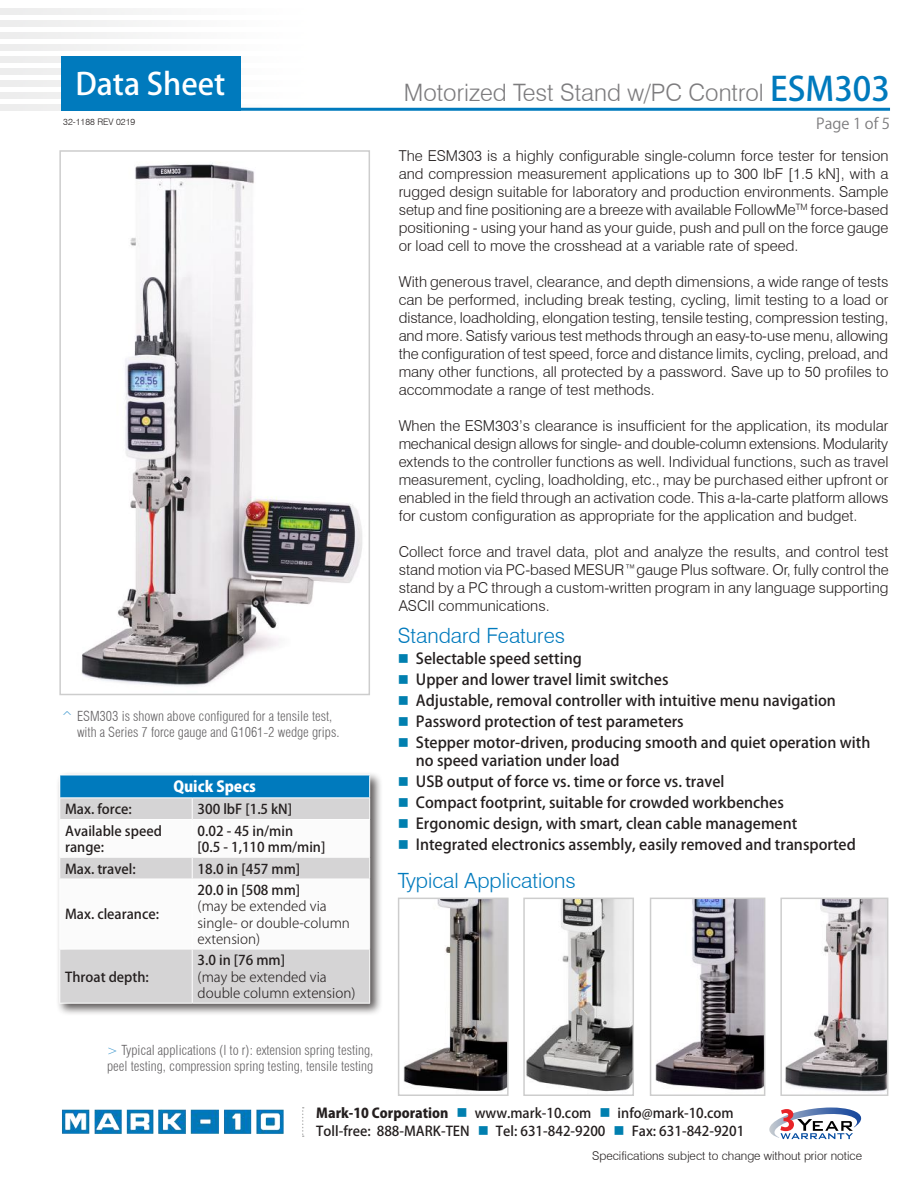
<style>
.page{position:relative;width:918px;height:1188px;background:#fff}
.page>*{position:absolute;margin:0;border:0;box-sizing:border-box;transform-origin:0 0}
.t1{font:500 30.3px "Koz Go Std";color:#fff}
.t2{font:300 24px "Swiss 721 BT";color:#7d7c7e}
.t3{font:300 21px "Swiss 721 BT";color:#007abd}
.t4{font:300 15px/18px "Swiss 721 BT";color:#241f1f;text-align:justify}
.t5{font:500 15px/18px "Koz Go Std";color:#241f1f}
.t6{font:800 15px "Koz Go Std";color:#fff}
.t7{font:15px "Koz Go Std";color:#7d7c7e}
.t8{font:500 13.5px/16.2px "Koz Go Std";color:#241f1f}
.t9{font:300 condensed 13.5px/16.2px "Swiss 721 BT";color:#656365}
.t10{font:300 13.5px/16.2px "Koz Go Std";color:#241f1f}
.t11{font:300 12px "Swiss 721 BT";color:#241f1f}
.t12{font:300 9px "Swiss 721 BT";color:#241f1f}
.s1{font-family:"Koz Go Pro";font-weight:500;font-size:33px;color:#007abd}
.s2{color:#3f98ce}
.s3{color:#007faf}
.s4{font-weight:800}
</style>
<div class="page">
<img style="left:0;top:56px;width:241px;height:7px">
<img style="left:0;top:68px;width:241px;height:7px">
<img style="left:0;top:80px;width:241px;height:7px">
<img style="left:0;top:92px;width:241px;height:7px">
<img style="left:0;top:104px;width:311px;height:7px">
<hr style="left:61px;top:108px;width:829px;height:3px;background:#007abd">
<div style="left:61px;top:56px;width:179px;height:55px;background:#007abd"></div>
<svg style="left:302px;top:1107px;width:2px;height:30px"></svg>
<svg style="left:769px;top:1108px;width:92px;height:31px"></svg>
<img style="left:62px;top:1110px;width:222px;height:24px">
<div style="left:56px;top:771px;width:327px;height:246px;background:#241f1f;opacity:.75"></div>
<div style="left:60px;top:950px;width:309px;height:53px;background:#d5d4d5"></div>
<svg style="left:59px;top:775px;width:311px;height:174px"></svg>
<hr style="left:59px;top:879px;width:133px;height:1px;background:#fff">
<hr style="left:59px;top:879px;width:1px;height:70px;background:#fff">
<hr style="left:192px;top:879px;width:178px;height:1px;background:#fff">
<hr style="left:192px;top:879px;width:1px;height:70px;background:#fff">
<hr style="left:369px;top:879px;width:1px;height:70px;background:#fff">
<hr style="left:59px;top:949px;width:133px;height:1px;background:#fff">
<hr style="left:59px;top:950px;width:1px;height:53px;background:#fff">
<hr style="left:192px;top:949px;width:178px;height:1px;background:#fff">
<hr style="left:192px;top:950px;width:1px;height:53px;background:#fff">
<hr style="left:369px;top:950px;width:1px;height:53px;background:#fff">
<hr style="left:59px;top:1003px;width:133px;height:1px;background:#fff">
<hr style="left:192px;top:1003px;width:178px;height:1px;background:#fff">
<img style="left:81px;top:162px;width:281px;height:525px">
<div style="left:59px;top:150px;width:311px;height:545px;border:2px solid #cdcdcd"></div>
<img style="left:403px;top:901px;width:103px;height:190px">
<div style="left:398px;top:898px;width:111px;height:198px;border:2px solid #cdcdcd"></div>
<img style="left:526px;top:901px;width:105px;height:191px">
<div style="left:523px;top:898px;width:111px;height:198px;border:2px solid #cdcdcd"></div>
<img style="left:655px;top:901px;width:107px;height:189px">
<div style="left:650px;top:898px;width:115px;height:198px;border:2px solid #cdcdcd"></div>
<img style="left:785px;top:901px;width:100px;height:192px">
<div style="left:780px;top:898px;width:108px;height:198px;border:2px solid #cdcdcd"></div>
<h1 class="t1" style="left:75px;top:65px;width:151px">Data Sheet</h1>
<h2 class="t2" style="left:404px;top:78px;width:488px">Motorized Test Stand w/PC Control <span class="s1">ESM303</span></h2>
<p class="t12" style="left:63px;top:116px;width:73px">32-1188 REV 0219</p>
<p class="t7" style="left:816px;top:114px;width:75px">Page 1 of 5</p>
<p class="t9" style="left:77px;top:708px;width:264px;text-indent:-17px"><span class="s2">^</span> ESM303 is shown above configured for a tensile test, with a Series 7 force gauge and G1061-2 wedge grips.</p>
<p class="t6" style="left:173px;top:777px;width:84px">Quick Specs</p>
<p class="t8" style="left:65px;top:802px;width:68px">Max. force:</p>
<p class="t8" style="left:198px;top:802px;width:96px">300 lbF [1.5 kN]</p>
<p class="t8" style="left:65px;top:823px;width:98px">Available speed range:</p>
<p class="t8" style="left:198px;top:823px;width:129px">0.02 - 45 in/min<br>[0.5 - 1,110 mm/min]</p>
<p class="t8" style="left:65px;top:861px;width:72px">Max. travel:</p>
<p class="t8" style="left:198px;top:861px;width:104px">18.0 in [457 mm]</p>
<p class="t8" style="left:65px;top:907px;width:95px">Max. clearance:</p>
<p class="t8" style="left:198px;top:883px;width:104px">20.0 in [508 mm]</p>
<p class="t10" style="left:198px;top:899px;width:154px">(may be extended via single- or double-column extension)</p>
<p class="t8" style="left:65px;top:969px;width:85px">Throat depth:</p>
<p class="t8" style="left:198px;top:953px;width:89px">3.0 in [76 mm]</p>
<p class="t10" style="left:198px;top:969px;width:159px">(may be extended via double column extension)</p>
<p class="t9" style="left:107px;top:1042px;width:268px"><span class="s2">&gt;</span> Typical applications (l to r): extension spring testing, peel testing, compression spring testing, tensile testing</p>
<p class="t4" style="left:399px;top:146px;width:491px">The ESM303 is a highly configurable single-column force tester for tension and compression measurement applications up to 300 lbF [1.5 kN], with a rugged design suitable for laboratory and production environments. Sample setup and fine positioning are a breeze with available FollowMe<sup>TM</sup> force-based positioning - using your hand as your guide, push and pull on the force gauge or load cell to move the crosshead at a variable rate of speed.</p>
<p class="t4" style="left:399px;top:272px;width:491px">With generous travel, clearance, and depth dimensions, a wide range of tests can be performed, including break testing, cycling, limit testing to a load or distance, loadholding, elongation testing, tensile testing, compression testing, and more. Satisfy various test methods through an easy-to-use menu, allowing the configuration of test speed, force and distance limits, cycling, preload, and many other functions, all protected by a password. Save up to 50 profiles to accommodate a range of test methods.</p>
<p class="t4" style="left:399px;top:416px;width:491px">When the ESM303’s clearance is insufficient for the application, its modular mechanical design allows for single- and double-column extensions. Modularity extends to the controller functions as well. Individual functions, such as travel measurement, cycling, loadholding, etc., may be purchased either upfront or enabled in the field through an activation code. This a-la-carte platform allows for custom configuration as appropriate for the application and budget.</p>
<p class="t4" style="left:399px;top:542px;width:492px">Collect force and travel data, plot and analyze the results, and control test stand motion via PC-based MESUR™gauge Plus software. Or, fully control the stand by a PC through a custom-written program in any language supporting ASCII communications.</p>
<h3 class="t3" style="left:398px;top:623px;width:169px">Standard Features</h3>
<p class="t5" style="left:398px;top:650px;width:185px"><span class="s3">■</span> Selectable speed setting</p>
<p class="t5" style="left:398px;top:671px;width:272px"><span class="s3">■</span> Upper and lower travel limit switches</p>
<p class="t5" style="left:398px;top:692px;width:440px"><span class="s3">■</span> Adjustable, removal controller with intuitive menu navigation</p>
<p class="t5" style="left:398px;top:713px;width:288px"><span class="s3">■</span> Password protection of test parameters</p>
<p class="t5" style="left:416px;top:734px;width:456px;text-indent:-18px"><span class="s3">■</span> Stepper motor-driven, producing smooth and quiet operation with no speed variation under load</p>
<p class="t5" style="left:398px;top:773px;width:328px"><span class="s3">■</span> USB output of force vs. time or force vs. travel</p>
<p class="t5" style="left:398px;top:794px;width:388px"><span class="s3">■</span> Compact footprint, suitable for crowded workbenches</p>
<p class="t5" style="left:398px;top:815px;width:401px"><span class="s3">■</span> Ergonomic design, with smart, clean cable management</p>
<p class="t5" style="left:398px;top:836px;width:460px"><span class="s3">■</span> Integrated electronics assembly, easily removed and transported</p>
<h3 class="t3" style="left:398px;top:868px;width:180px">Typical Applications</h3>
<p class="t8" style="left:316px;top:1105px;width:430px;line-height:18px"><span class="s4">Mark-10 Corporation</span> <span class="s3">■</span> www.mark-10.com <span class="s3">■</span> info@mark-10.com<br>Toll-free: 888-MARK-TEN <span class="s3">■</span> Tel: 631-842-9200 <span class="s3">■</span> Fax: 631-842-9201</p>
<p class="t11" style="left:592px;top:1149px;width:271px">Specifications subject to change without prior notice</p>
</div>
